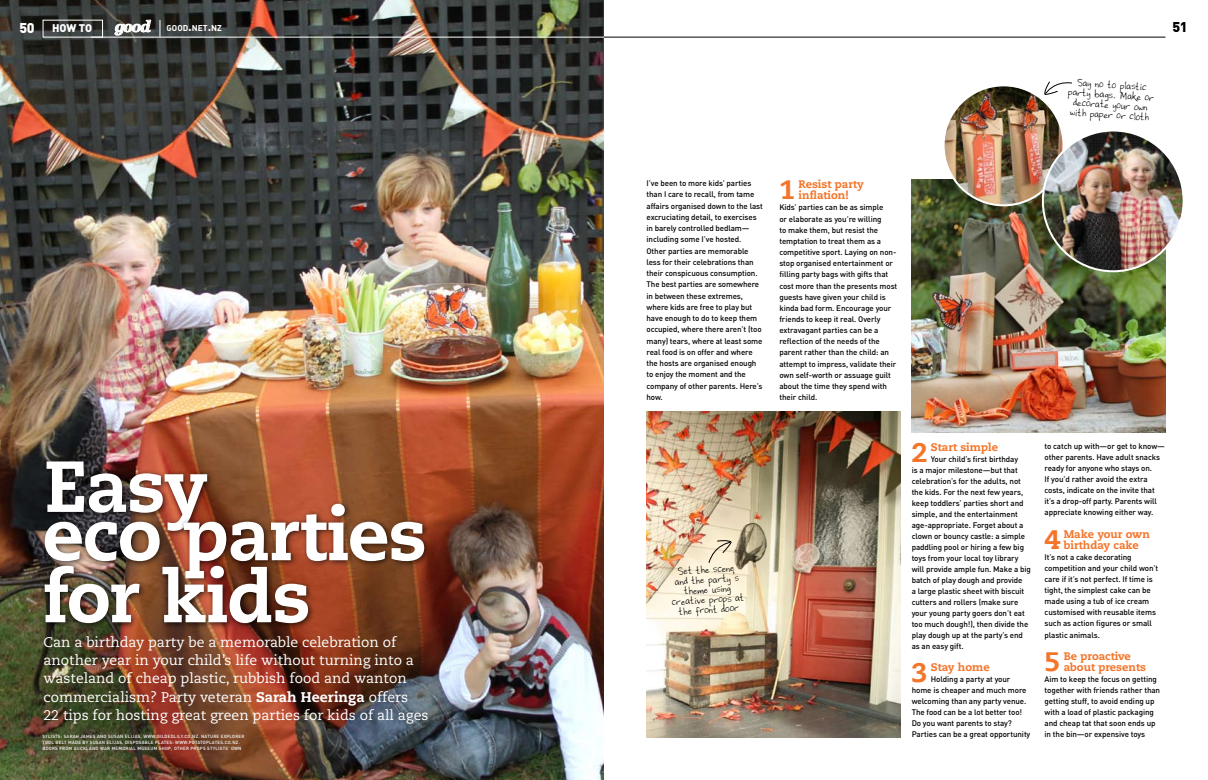
<style>
.page{position:relative;width:1208px;height:780px;background:#fff}
.page>*{position:absolute;margin:0;border:0;box-sizing:border-box;transform-origin:0 0}
.t1{font:800 72px/62px "Caecilia";letter-spacing:-.025em;color:#fff}
.t2{font:800 26.7px "Caecilia";color:#f4752a}
.t3{font:14px/18px "Caecilia";color:#fff}
.t4{font:900 14px "DIN";color:#fff}
.t5{font:900 14px "DIN";color:#000}
.t6{font:11px/10px "Mitzi Script";color:#000;text-align:center}
.t7{font:800 11px/11.1px "Caecilia";color:#f4752a}
.t8{font:900 11px "DIN";color:#fff}
.t9{font:8.4px "DIN Bold Alternate";color:#fff}
.t10{font:500 8px/11.1px "DIN";letter-spacing:-.01em;color:#000}
.t11{font:500 4.5px "DIN";letter-spacing:.05em;color:#fff}
.s1{font-family:"Georgia";font-weight:700;font-style:italic;font-size:15.3px}
.s2{font-size:12px}
.s3{font-weight:800}
</style>
<div class="page">
<img style="left:646px;top:411px;width:254px;height:326px">
<img style="left:0;top:0;width:604px;height:780px">
<svg style="left:160px;top:20px;width:1px;height:17px"></svg>
<svg style="left:115px;top:20px;width:36px;height:15px"></svg>
<hr style="left:91px;top:37px;width:513px;height:1px;background:#fff">
<div style="left:42px;top:456px;width:172px;height:82px;background:#000;opacity:.75"></div>
<div style="left:40px;top:499px;width:391px;height:86px;background:#000;opacity:.75"></div>
<div style="left:40px;top:560px;width:275px;height:70px;background:#000;opacity:.75"></div>
<svg style="left:708px;top:539px;width:24px;height:24px"></svg>
<hr style="left:604px;top:37px;width:561px;height:1px;background:#000">
<svg style="left:1044px;top:81px;width:28px;height:14px"></svg>
<img style="left:911px;top:179px;width:254px;height:253px">
<img style="left:943px;top:85px;width:120px;height:120px;border-radius:60px">
<img style="left:1042px;top:130px;width:141px;height:141px;border-radius:70px">
<h3 class="t4" style="left:19px;top:18px;width:17px">50</h3>
<h3 class="t8" style="left:52px;top:21px;width:42px">HOW TO</h3>
<p class="t9" style="left:115px;top:22px;width:108px"><span class="s1">good</span> GOOD<span class="s2">.</span>NET<span class="s2">.</span>NZ</p>
<h3 class="t5" style="left:1172px;top:18px;width:17px">51</h3>
<h1 class="t1" style="left:45px;top:456px;width:165px">Easy</h1>
<h1 class="t1" style="left:43px;top:504px;width:386px">eco parties for kids</h1>
<p class="t3" style="left:44px;top:633px;width:386px">Can a birthday party be a memorable celebration of another year in your child’s life without turning into a wasteland of cheap plastic, rubbish food and wanton commercialism? Party veteran <span class="s3">Sarah Heeringa</span> offers<br>22 tips for hosting great green parties for kids of all ages</p>
<p class="t11" style="left:43px;top:733px;width:7px">Sylists</p>
<p class="t11" style="left:61px;top:733px;width:27px">: Sarah James</p>
<p class="t11" style="left:97px;top:733px;width:35px">and Susan Elijas</p>
<p class="t11" style="left:141px;top:733px;width:24px">, www.gildedlily</p>
<p class="t11" style="left:183px;top:733px;width:22px">.co.nz. Nat</p>
<p class="t11" style="left:210px;top:733px;width:21px">ure explo</p>
<p class="t11" style="left:235px;top:733px;width:11px">rer</p>
<p class="t11" style="left:43px;top:739px;width:4px">tool</p>
<p class="t11" style="left:56px;top:739px;width:7px">belt</p>
<p class="t11" style="left:68px;top:739px;width:5px">made</p>
<p class="t11" style="left:83px;top:739px;width:31px">by Susan Elijas</p>
<p class="t11" style="left:122px;top:739px;width:10px">. Disposa</p>
<p class="t11" style="left:145px;top:739px;width:14px">ble plates</p>
<p class="t11" style="left:172px;top:739px;width:21px">: www.potatoplates</p>
<p class="t11" style="left:223px;top:739px;width:18px">.co.nz.</p>
<p class="t11" style="left:43px;top:745px;width:4px">Books</p>
<p class="t11" style="left:59px;top:745px;width:28px">from Auckla</p>
<p class="t11" style="left:92px;top:745px;width:28px">nd War Memo</p>
<p class="t11" style="left:126px;top:745px;width:7px">rial</p>
<p class="t11" style="left:137px;top:745px;width:29px">Museum Shop</p>
<p class="t11" style="left:171px;top:745px;width:7px">, othe</p>
<p class="t11" style="left:186px;top:745px;width:15px">r props</p>
<p class="t11" style="left:207px;top:745px;width:4px">stylists</p>
<p class="t11" style="left:228px;top:745px;width:15px">’ own</p>
<h3 class="t6" style="left:1069px;top:76px;width:87px;rotate:4deg">Say no to plastic party bags. Make or decorate your own with paper or cloth</h3>
<p class="t10" style="left:646px;top:177px;width:118px">I’ve been to more kids’ parties than I care to recall, from tame affairs organised down to the last excruciating detail, to exercises in barely controlled bedlam— including some I’ve hosted.<br>Other parties are memorable less for their celebrations than their conspicuous consumption.<br>The best parties are somewhere in between these extremes, where kids are free to play but have enough to do to keep them occupied, where there aren’t (too many) tears, where at least some real food is on offer and where the hosts are organised enough to enjoy the moment and the company of other parents. Here’s how.</p>
<h2 class="t2" style="left:779px;top:173px;width:17px">1</h2>
<h3 class="t7" style="left:798px;top:179px;width:67px">Resist party inflation!</h3>
<p class="t10" style="left:779px;top:202px;width:119px">Kids’ parties can be as simple<br>or elaborate as you’re willing<br>to make them, but resist the temptation to treat them as a competitive sport. Laying on non&shy;stop organised entertainment or filling party bags with gifts that cost more than the presents most guests have given your child is kinda bad form. Encourage your friends to keep it real. Overly extravagant parties can be a reflection of the needs of the parent rather than the child: an attempt to impress, validate their own self-worth or assuage guilt about the time they spend with their child.</p>
<h3 class="t6" style="left:669px;top:566px;width:74px;rotate:-4deg">Set the scene<br>and the party’s theme using creative props at the front door</h3>
<h2 class="t2" style="left:911px;top:436px;width:17px">2</h2>
<h3 class="t7" style="left:930px;top:441px;width:69px">Start simple</h3>
<p class="t10" style="left:911px;top:453px;width:121px;text-indent:19px">Your child’s first birthday<br>is a major milestone—but that celebration’s for the adults, not the kids. For the next few years, keep toddlers’ parties short and simple, and the entertainment age-appropriate. Forget about a clown or bouncy castle: a simple paddling pool or hiring a few big toys from your local toy library will provide ample fun. Make a big batch of play dough and provide<br>a large plastic sheet with biscuit cutters and rollers (make sure your young party goers don’t eat too much dough!), then divide the play dough up at the party’s end as an easy gift.</p>
<h2 class="t2" style="left:911px;top:656px;width:17px">3</h2>
<h3 class="t7" style="left:930px;top:662px;width:60px">Stay home</h3>
<p class="t10" style="left:911px;top:673px;width:120px;text-indent:19px">Holding a party at your home is cheaper and much more welcoming than any party venue.<br>The food can be a lot better too!<br>Do you want parents to stay?<br>Parties can be a great opportunity</p>
<p class="t10" style="left:1044px;top:440px;width:122px">to catch up with—or get to know— other parents. Have adult snacks ready for anyone who stays on.<br>If you’d rather avoid the extra costs, indicate on the invite that it’s a drop-off party. Parents will appreciate knowing either way.</p>
<h2 class="t2" style="left:1044px;top:522px;width:17px">4</h2>
<h3 class="t7" style="left:1063px;top:528px;width:88px">Make your own birthday cake</h3>
<p class="t10" style="left:1044px;top:551px;width:115px">It’s not a cake decorating competition and your child won’t care if it’s not perfect. If time is tight, the simplest cake can be made using a tub of ice cream customised with reusable items such as action figures or small plastic animals.</p>
<h2 class="t2" style="left:1044px;top:644px;width:17px">5</h2>
<h3 class="t7" style="left:1063px;top:650px;width:84px">Be proactive about presents</h3>
<p class="t10" style="left:1044px;top:673px;width:117px">Aim to keep the focus on getting together with friends rather than getting stuff, to avoid ending up with a load of plastic packaging and cheap tat that soon ends up in the bin—or expensive toys</p>
</div>
